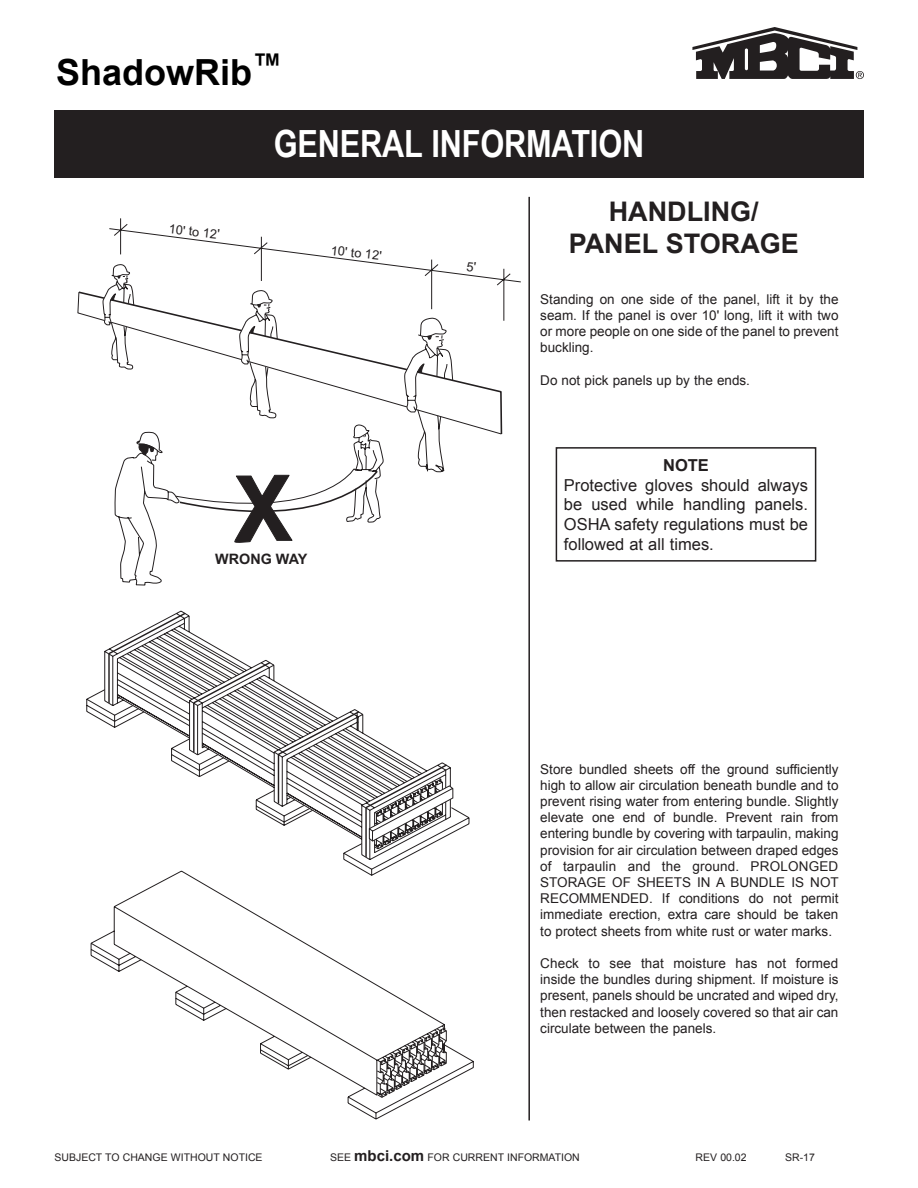
<style>
.page{position:relative;width:918px;height:1188px;background:#fff}
.page>*{position:absolute;margin:0;border:0;box-sizing:border-box;transform-origin:0 0}
.t1{font:700 37.5px "Arial Narrow";letter-spacing:-.005em;color:#fff}
.t2{font:700 36px "Arial";color:#000}
.t3{font:700 27px "Arial";color:#231f20}
.t4{font:16.5px/19.8px "Arial";color:#231f20;text-align:justify}
.t5{font:700 16.5px "Arial";color:#231f20}
.t6{font:700 14.4px "Arial";color:#231f20}
.t7{font:13.5px/16.2px "Arial";color:#231f20;text-align:justify}
.t8{font:12.75px "Arial";color:#231f20}
.t9{font:10.5px "Arial";color:#231f20}
.s1{font-weight:700;font-size:15px}
</style>
<div class="page">
<div style="left:54px;top:110px;width:810px;height:67px;background:#231f20"></div>
<svg style="left:692px;top:27px;width:172px;height:52px"></svg>
<hr style="left:528px;top:197px;width:2px;height:924px;background:#231f20">
<svg style="left:91px;top:876px;width:383px;height:243px"></svg>
<svg style="left:379px;top:1025px;width:68px;height:73px"></svg>
<svg style="left:86px;top:689px;width:383px;height:187px"></svg>
<svg style="left:104px;top:649px;width:347px;height:212px"></svg>
<svg style="left:107px;top:611px;width:342px;height:247px"></svg>
<svg style="left:368px;top:777px;width:86px;height:73px"></svg>
<div style="left:556px;top:447px;width:260px;height:115px;border:2px solid #231f20"></div>
<svg style="left:77px;top:218px;width:444px;height:368px"></svg>
<h2 class="t2" style="left:56px;top:48px;width:227px">ShadowRib<sup>™</sup></h2>
<p class="t8" style="left:170px;top:221px;width:53px;rotate:6deg">10' to 12'</p>
<h1 class="t1" style="left:274px;top:116px;width:372px">GENERAL INFORMATION</h1>
<p class="t8" style="left:332px;top:242px;width:53px;rotate:6deg">10' to 12'</p>
<p class="t3" style="left:609px;top:193px;width:151px">HANDLING/</p>
<p class="t3" style="left:569px;top:226px;width:232px">PANEL STORAGE</p>
<p class="t7" style="left:540px;top:291px;width:300px">Standing on one side of the panel, lift it by the seam. If the panel is over 10' long, lift it with two or more people on one side of the panel to prevent buckling.</p>
<p class="t7" style="left:540px;top:372px;width:211px">Do not pick panels up by the ends.</p>
<p class="t5" style="left:663px;top:454px;width:47px">NOTE</p>
<p class="t4" style="left:564px;top:475px;width:246px">Protective gloves should always be used while handling panels.<br>OSHA safety regulations must be followed at all times.</p>
<p class="t6" style="left:215px;top:550px;width:94px">WRONG WAY</p>
<p class="t7" style="left:540px;top:761px;width:300px">Store bundled sheets off the ground sufficiently high to allow air circulation beneath bundle and to prevent rising water from entering bundle. Slightly</p>
<p class="t7" style="left:540px;top:810px;width:300px">elevate one end of bundle. Prevent rain from entering bundle by covering with tarpaulin, making provision for air circulation between draped edges of tarpaulin and the ground. PROLONGED STORAGE OF SHEETS IN A BUNDLE IS NOT RECOMMENDED. If conditions do not permit immediate erection, extra care should be taken to protect sheets from white rust or water marks.</p>
<p class="t7" style="left:540px;top:955px;width:300px">Check to see that moisture has not formed inside the bundles during shipment. If moisture is present, panels should be uncrated and wiped dry, then restacked and loosely covered so that air can circulate between the panels.</p>
<p class="t9" style="left:55px;top:1150px;width:210px">SUBJECT TO CHANGE WITHOUT NOTICE</p>
<p class="t9" style="left:330px;top:1150px;width:251px">SEE <span class="s1">mbci.com</span> FOR CURRENT INFORMATION</p>
<p class="t9" style="left:696px;top:1150px;width:53px">REV 00.02</p>
<p class="t9" style="left:785px;top:1150px;width:31px">SR-17</p>
</div>
